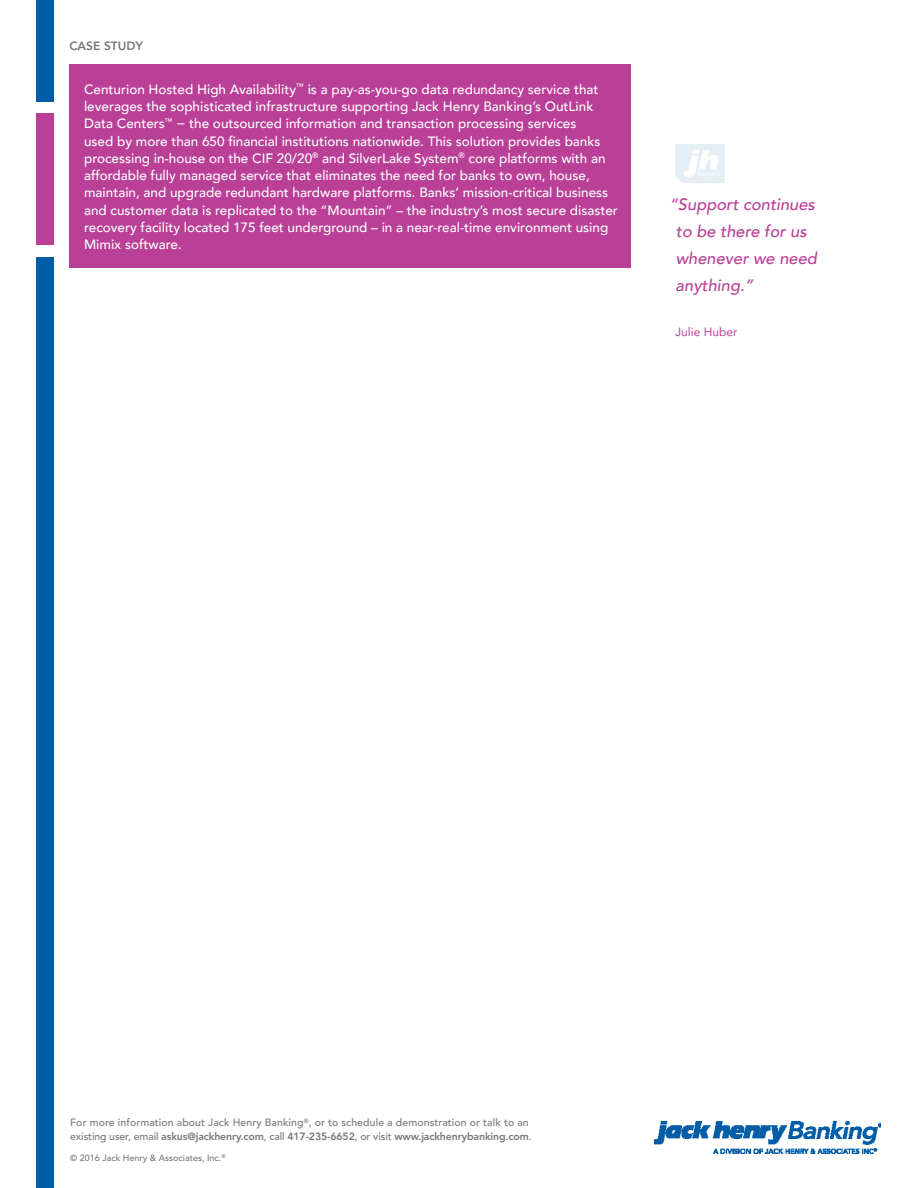
<style>
.page{position:relative;width:918px;height:1188px;background:#fff}
.page>*{position:absolute;margin:0;border:0;box-sizing:border-box;transform-origin:0 0}
.PULL_QUOTE{font:italic 500 16.5px/27px "Avenir";color:#ba3f97}
.END_SUMMARY{font:500 13.5px/17.2px "Avenir";color:#fff}
.PULL_QUOTE_-_IDENTIF{font:12px "Avenir";color:#ba3f97}
.CASE_STUDY__-_2ND_P{font:800 12px "Avenir";color:#787779}
.t1{font:500 10.5px/13.5px "Avenir LT Std";letter-spacing:.01em;color:#787779}
.t2{font:500 9px "Avenir LT Std";color:#787779}
.s1{font-weight:800}
</style>
<div class="page">
<img style="left:676px;top:144px;width:48px;height:38px">
<div style="left:37px;top:0;width:17px;height:102px;background:#015da7"></div>
<div style="left:37px;top:114px;width:17px;height:131px;background:#ba3f97"></div>
<div style="left:37px;top:257px;width:17px;height:931px;background:#015da7"></div>
<img style="left:655px;top:1122px;width:226px;height:31px">
<div style="left:69px;top:64px;width:562px;height:203px;background:#ba3f97"></div>
<p class="CASE_STUDY__-_2ND_P" style="left:69px;top:37px;width:75px">CASE STUDY</p>
<p class="END_SUMMARY" style="left:84px;top:80px;width:535px">Centurion Hosted High Availability<sup>™</sup> is a pay-as-you-go data redundancy service that leverages the sophisticated infrastructure supporting Jack Henry Banking’s OutLink Data Centers<sup>™</sup> − the outsourced information and transaction processing services<br>used by more than 650 financial institutions nationwide. This solution provides banks processing in-house on the CIF 20/20<sup>®</sup> and SilverLake System<sup>®</sup> core platforms with an affordable fully managed service that eliminates the need for banks to own, house, maintain, and upgrade redundant hardware platforms. Banks’ mission-critical business and customer data is replicated to the “Mountain” – the industry’s most secure disaster recovery facility located 175 feet underground – in a near-real-time environment using Mimix software.</p>
<p class="PULL_QUOTE" style="left:676px;top:191px;width:143px;text-indent:-6px">“Support continues to be there for us whenever we need anything.”</p>
<p class="PULL_QUOTE_-_IDENTIF" style="left:675px;top:323px;width:63px">Julie Huber</p>
<p class="t1" style="left:70px;top:1116px;width:463px">For more information about Jack Henry Banking<sup>®</sup>, or to schedule a demonstration or talk to an existing user, email <span class="s1">askus@jackhenry.com</span>, call <span class="s1">417-235-6652</span>, or visit <span class="s1">www.jackhenrybanking.com</span>.</p>
<p class="t2" style="left:70px;top:1153px;width:157px">© 2016 Jack Henry &amp; Associates, Inc.<sup>®</sup></p>
</div>
